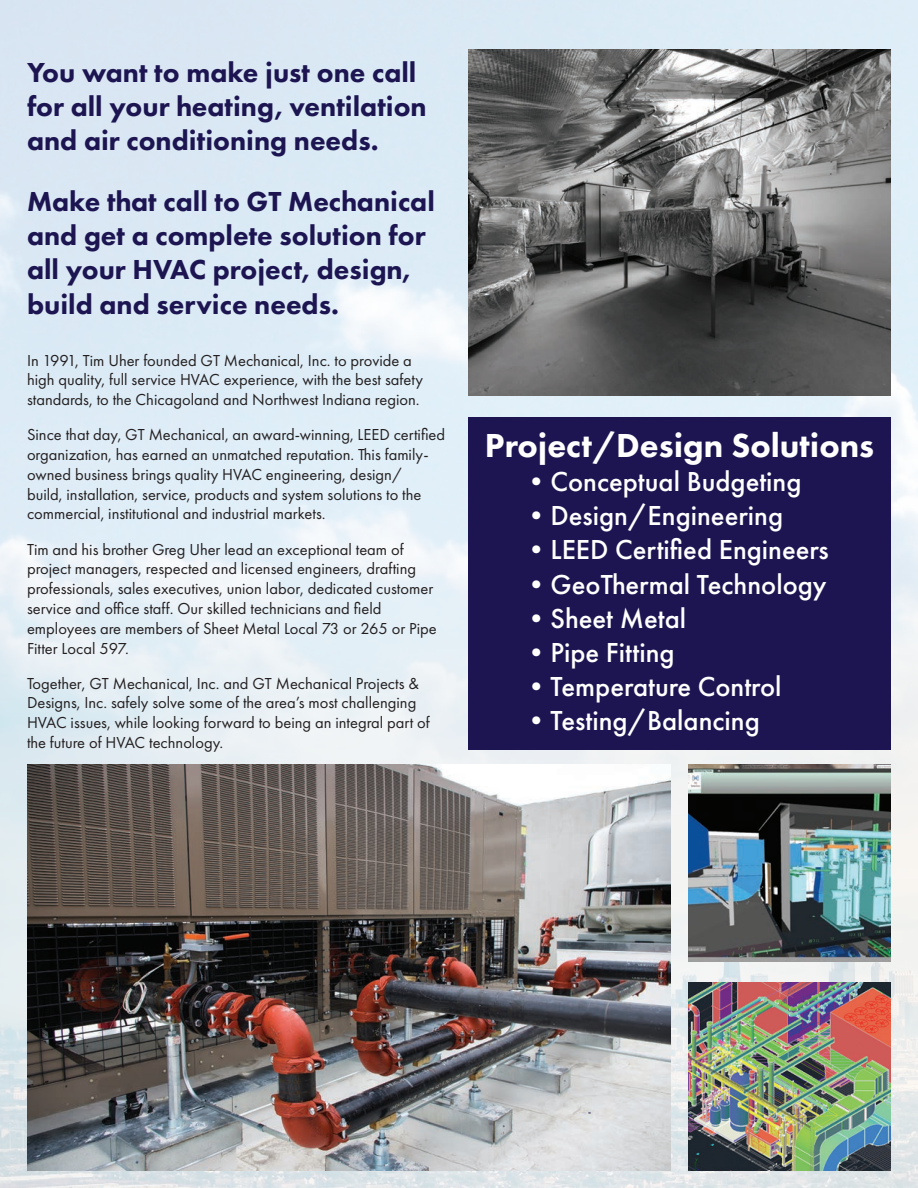
<style>
.page{position:relative;width:918px;height:1188px;background:#fff}
.page>*{position:absolute;margin:0;border:0;box-sizing:border-box;transform-origin:0 0}
.t1{font:800 34.5px "Futura PT";color:#fff}
.t2{font:800 28.5px/34.2px "Futura PT";color:#1c1551}
.t3{font:500 28.5px "Futura PT";color:#fff}
.t4{font:16.5px/19.8px "Futura PT";color:#231f20}
</style>
<div class="page">
<img style="left:0;top:0;width:918px;height:1188px">
<div style="left:468px;top:417px;width:423px;height:333px;background:#1c1551"></div>
<img style="left:468px;top:50px;width:423px;height:345px">
<img style="left:27px;top:765px;width:643px;height:406px">
<img style="left:688px;top:765px;width:203px;height:196px">
<img style="left:688px;top:983px;width:203px;height:188px">
<p class="t2" style="left:27px;top:55px;width:401px">You want to make just one call for all your heating, ventilation and air conditioning needs.</p>
<p class="t2" style="left:27px;top:184px;width:409px">Make that call to GT Mechanical and get a complete solution for all your HVAC project, design, build and service needs.</p>
<p class="t4" style="left:27px;top:350px;width:398px">In 1991, Tim Uher founded GT Mechanical, Inc. to provide a high quality, full service HVAC experience, with the best safety standards, to the Chicagoland and Northwest Indiana region.</p>
<p class="t4" style="left:27px;top:425px;width:420px">Since that day, GT Mechanical, an award-winning, LEED certified organization, has earned an unmatched reputation. This family&shy;owned business brings quality HVAC engineering, design/<br>build, installation, service, products and system solutions to the commercial, institutional and industrial markets.</p>
<p class="t4" style="left:27px;top:539px;width:411px">Tim and his brother Greg Uher lead an exceptional team of project managers, respected and licensed engineers, drafting professionals, sales executives, union labor, dedicated customer service and office staff. Our skilled technicians and field employees are members of Sheet Metal Local 73 or 265 or Pipe Fitter Local 597.</p>
<p class="t4" style="left:27px;top:673px;width:404px">Together, GT Mechanical, Inc. and GT Mechanical Projects &amp; Designs, Inc. safely solve some of the area’s most challenging HVAC issues, while looking forward to being an integral part of the future of HVAC technology.</p>
<p class="t1" style="left:485px;top:424px;width:391px">Project/Design Solutions</p>
<p class="t3" style="left:522px;top:464px;width:281px">•Conceptual Budgeting</p>
<p class="t3" style="left:522px;top:499px;width:263px">•Design/Engineering</p>
<p class="t3" style="left:522px;top:533px;width:308px">•LEED Certified Engineers</p>
<p class="t3" style="left:522px;top:567px;width:306px">•GeoThermal Technology</p>
<p class="t3" style="left:522px;top:601px;width:166px">•Sheet Metal</p>
<p class="t3" style="left:522px;top:635px;width:154px">•Pipe Fitting</p>
<p class="t3" style="left:522px;top:670px;width:261px">•Temperature Control</p>
<p class="t3" style="left:522px;top:704px;width:239px">•Testing/Balancing</p>
</div>
